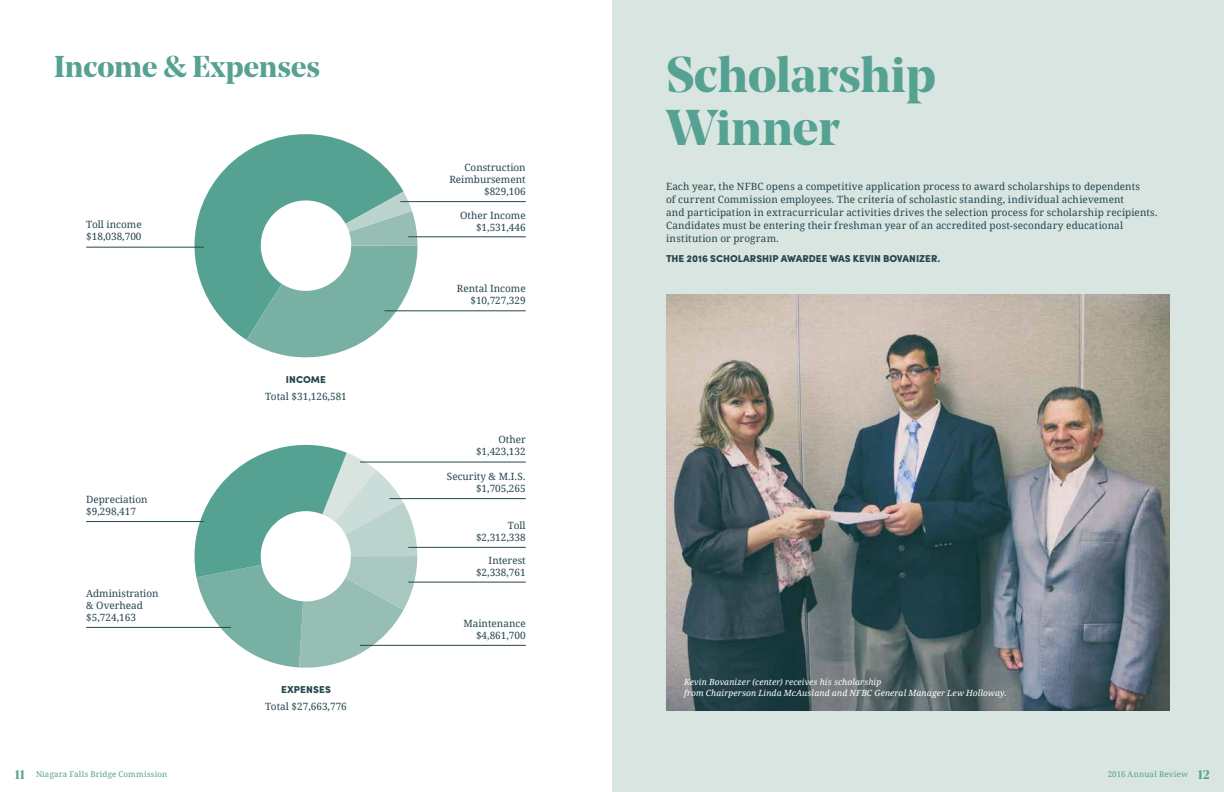
<style>
.page{position:relative;width:1224px;height:792px;background:#fff}
.page>*{position:absolute;margin:0;border:0;box-sizing:border-box;transform-origin:0 0}
.t1{font:700 50px/53px "Noe Display";color:#55a192}
.t2{font:700 30px "Noe Display";color:#55a192}
.t3{font:10px/12px "Droid Serif";color:#25464e;text-align:right}
.t4{font:900 10px "Sofia Pro";color:#25464e}
.t5{font:italic 8.5px/11px "Droid Serif";letter-spacing:.015em;color:#fff}
.t6{font:8px "Droid Serif";letter-spacing:.025em;color:#55a192}
.s1{font-family:"Noe Display";font-weight:700;font-size:12.5px}
</style>
<div class="page">
<svg style="left:185px;top:444px;width:232px;height:224px"></svg>
<svg style="left:179px;top:134px;width:225px;height:206px;fill:#55a192"></svg>
<svg style="left:246px;top:192px;width:172px;height:166px"></svg>
<hr style="left:86px;top:247px;width:118px;height:1px;background:#25464e">
<hr style="left:86px;top:627px;width:145px;height:1px;background:#25464e">
<hr style="left:86px;top:521px;width:118px;height:1px;background:#25464e">
<hr style="left:384px;top:310px;width:142px;height:1px;background:#25464e">
<hr style="left:360px;top:645px;width:166px;height:1px;background:#25464e">
<hr style="left:408px;top:236px;width:118px;height:1px;background:#25464e">
<hr style="left:408px;top:547px;width:118px;height:1px;background:#25464e">
<hr style="left:408px;top:582px;width:118px;height:1px;background:#25464e">
<hr style="left:400px;top:201px;width:126px;height:1px;background:#25464e">
<hr style="left:390px;top:498px;width:136px;height:1px;background:#25464e">
<hr style="left:360px;top:462px;width:166px;height:1px;background:#25464e">
<div style="left:612px;top:0;width:612px;height:792px;background:#d9e5e1"></div>
<img style="left:666px;top:294px;width:504px;height:416px">
<h2 class="t2" style="left:54px;top:47px;width:268px">Income &amp; Expenses</h2>
<p class="t3" style="left:86px;top:219px;width:57px;text-align:left">Toll income $18,038,700</p>
<p class="t3" style="left:86px;top:493px;width:63px;text-align:left">Depreciation $9,298,417</p>
<p class="t3" style="left:86px;top:587px;width:74px;text-align:left">Administration &amp; Overhead $5,724,163</p>
<p class="t4" style="left:286px;top:372px;width:42px">INCOME</p>
<p class="t3" style="left:265px;top:390px;width:83px">Total $31,126,581</p>
<p class="t4" style="left:281px;top:682px;width:51px">EXPENSES</p>
<p class="t3" style="left:265px;top:701px;width:83px">Total $27,663,776</p>
<p class="t3" style="left:449px;top:161px;width:78px">Construction<br>Reimbursement $829,106</p>
<p class="t3" style="left:460px;top:209px;width:67px">Other Income $1,531,446</p>
<p class="t3" style="left:457px;top:282px;width:70px">Rental Income $10,727,329</p>
<p class="t3" style="left:476px;top:433px;width:51px">Other $1,423,132</p>
<p class="t3" style="left:447px;top:470px;width:80px">Security &amp; M.I.S. $1,705,265</p>
<p class="t3" style="left:476px;top:519px;width:51px">Toll $2,312,338</p>
<p class="t3" style="left:476px;top:554px;width:51px">Interest $2,338,761</p>
<p class="t3" style="left:463px;top:617px;width:64px">Maintenance $4,861,700</p>
<h1 class="t1" style="left:666px;top:47px;width:271px">Scholarship<br>Winner</h1>
<p class="t3" style="left:666px;top:179px;width:493px;line-height:13px;text-align:left">Each year, the NFBC opens a competitive application process to award scholarships to dependents<br>of current Commission employees. The criteria of scholastic standing, individual achievement<br>and participation in extracurricular activities drives the selection process for scholarship recipients.<br>Candidates must be entering their freshman year of an accredited post-secondary educational institution or program.</p>
<p class="t4" style="left:666px;top:251px;width:276px">THE 2016 SCHOLARSHIP AWARDEE WAS KEVIN BOVANIZER.</p>
<p class="t5" style="left:684px;top:676px;width:324px">Kevin Bovanizer (center) receives his scholarship<br>from Chairperson Linda McAusland and NFBC General Manager Lew Holloway.</p>
<p class="t6" style="left:15px;top:769px;width:154px"><span class="s1">11</span> Niagara Falls Bridge Commission</p>
<p class="t6" style="left:1108px;top:769px;width:104px">2016 Annual Review <span class="s1">12</span></p>
</div>
